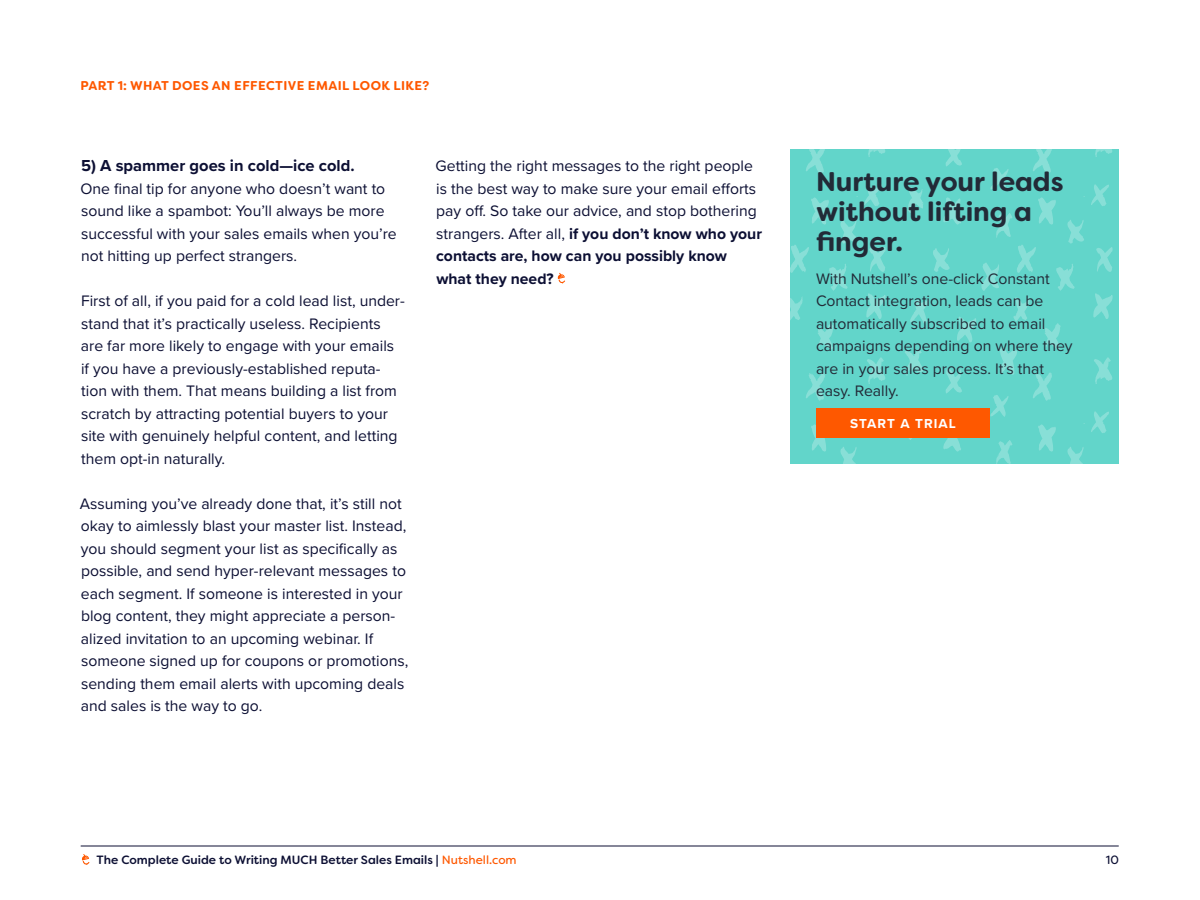
<style>
.page{position:relative;width:1200px;height:900px;background:#fff}
.page>*{position:absolute;margin:0;border:0;box-sizing:border-box;transform-origin:0 0}
.t1{font:700 27px/30px "Filson Soft";color:#222a37}
.t2{font:700 16.5px "Proxima Nova";color:#0c0f33}
.t3{font:15.75px/22.5px "Proxima Nova";color:#0c0f33}
.t4{font:15.75px/22.5px "Proxima Nova";color:#222a37}
.t5{font:700 13.5px "Proxima Nova";letter-spacing:.075em;color:#fff}
.t6{font:700 12.75px "Filson Soft";letter-spacing:.03em;color:#fe5800}
.t7{font:500 12px "Filson Soft";color:#0c0f33}
.t8{font:12px "Filson Soft";color:#0c0f33}
.s1{font-weight:700}
.s2{font-weight:400;color:#fe5800}
</style>
<div class="page">
<hr style="left:81px;top:846px;width:1037px;height:1px;background:#0c0f33">
<svg style="left:82px;top:854px;width:7px;height:11px"></svg>
<svg style="left:557px;top:273px;width:8px;height:11px"></svg>
<svg style="left:791px;top:149px;width:328px;height:314px;background:#65d6cb"></svg>
<div style="left:816px;top:408px;width:174px;height:30px;background:#fe5800"></div>
<p class="t6" style="left:81px;top:78px;width:350px">PART 1: WHAT DOES AN EFFECTIVE EMAIL LOOK LIKE?</p>
<p class="t2" style="left:81px;top:153px;width:275px">5) A spammer goes in cold—ice cold.</p>
<p class="t3" style="left:80px;top:176px;width:318px">One final tip for anyone who doesn’t want to sound like a spambot: You’ll always be more successful with your sales emails when you’re not hitting up perfect strangers.</p>
<p class="t3" style="left:81px;top:289px;width:326px">First of all, if you paid for a cold lead list, under&shy;stand that it’s practically useless. Recipients are far more likely to engage with your emails if you have a previously-established reputa&shy;tion with them. That means building a list from scratch by attracting potential buyers to your site with genuinely helpful content, and letting them opt-in naturally.</p>
<p class="t3" style="left:80px;top:491px;width:330px">Assuming you’ve already done that, it’s still not okay to aimlessly blast your master list. Instead, you should segment your list as specifically as possible, and send hyper-relevant messages to each segment. If someone is interested in your blog content, they might appreciate a person&shy;alized invitation to an upcoming webinar. If someone signed up for coupons or promotions, sending them email alerts with upcoming deals and sales is the way to go.</p>
<p class="t3" style="left:436px;top:154px;width:328px">Getting the right messages to the right people is the best way to make sure your email efforts pay off. So take our advice, and stop bothering strangers. After all, <span class="s1">if you don’t know who your contacts are, how can you possibly know what they need?</span></p>
<h1 class="t1" style="left:816px;top:166px;width:249px">Nurture your leads without lifting a finger.</h1>
<p class="t4" style="left:816px;top:266px;width:258px">With Nutshell’s one-click Constant<br>Contact integration, leads can be automatically subscribed to email campaigns depending on where they are in your sales process. It’s that easy. Really.</p>
<p class="t5" style="left:850px;top:413px;width:107px">START A TRIAL</p>
<p class="t7" style="left:97px;top:852px;width:422px">The Complete Guide to Writing MUCH Better Sales Emails | <span class="s2">Nutshell.com</span></p>
<p class="t8" style="left:1106px;top:852px;width:15px">10</p>
</div>
